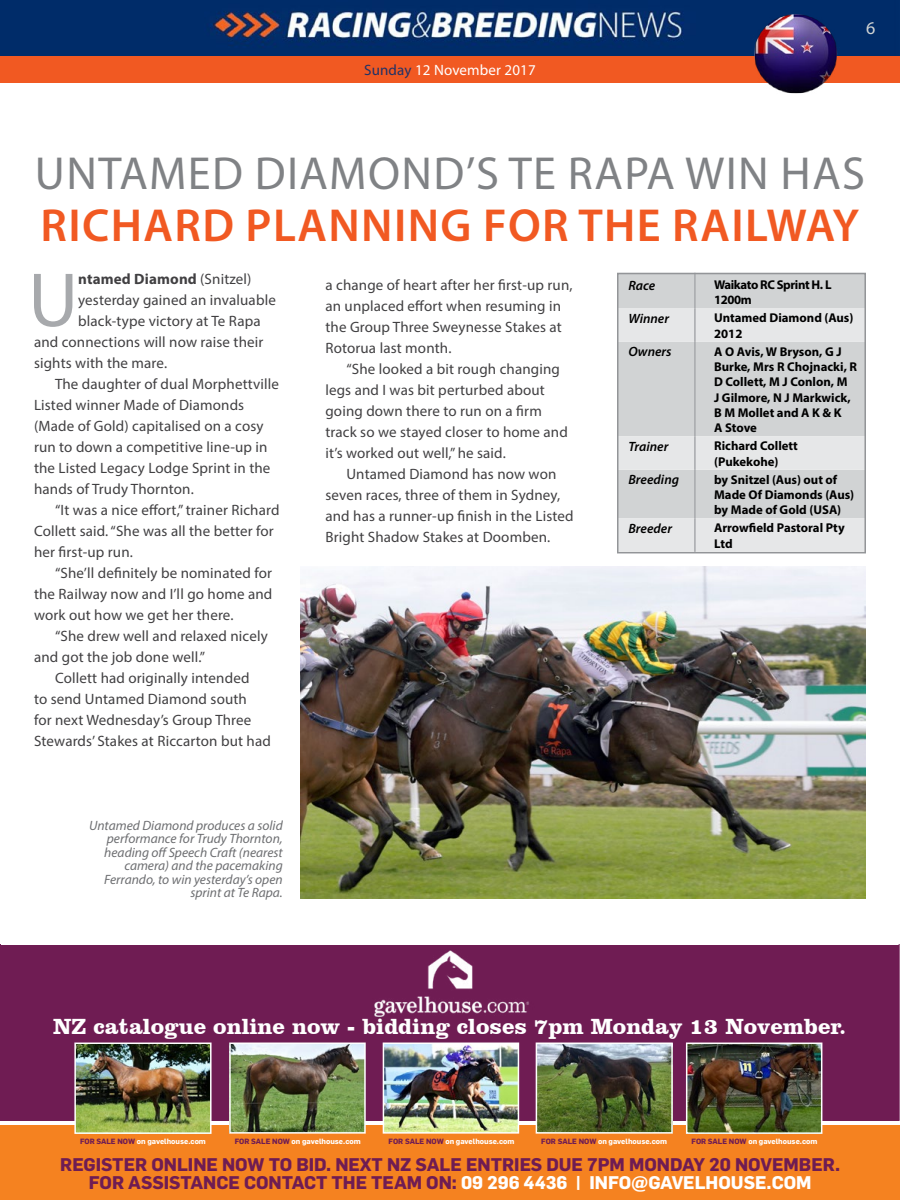
<style>
.page{position:relative;width:900px;height:1200px;background:#fff}
.page>*{position:absolute;margin:0;border:0;box-sizing:border-box;transform-origin:0 0}
.t1{font:77.25px "Myriad Pro";color:#a7a9ac}
.t2{font:46.5px "Myriad Pro";letter-spacing:.03em;color:#808285}
.t3{font:600 46.5px "Myriad Pro";letter-spacing:.03em;color:#f15922}
.t4{font:700 22.5px "Clarendon BT";color:#fff}
.t5{font:700 18px/18px "Flama";color:#6f1c53;text-align:center}
.t6{font:18px "Myriad Pro";color:#d1d4d4}
.t7{font:15px/21px "Myriad Pro";letter-spacing:.01em;color:#414042}
.t8{font:700 15px "Myriad Pro";letter-spacing:.01em;color:#414042}
.t9{font:15px "Myriad Pro";letter-spacing:.01em;color:#fff}
.t10{font:italic 13.5px/13.5px "Myriad Pro";color:#6d6e71;text-align:right}
.t11{font:italic 600 13.5px "Myriad Pro";color:#000}
.t12{font:700 12.75px/15.3px "Myriad Pro";color:#000}
.t13{font:700 12.75px/15.3px "Myriad Pro";letter-spacing:-.03em;color:#000}
.t14{font:700 7.5px "Flama";color:#fff}
.s1{color:#203267}
.s2{font-weight:400}
.s3{color:#6f1c53}
.s4{color:#fff}
</style>
<div class="page">
<div style="left:0;top:56px;width:900px;height:27px;background:#f15922"></div>
<img style="left:0;top:0;width:900px;height:56px">
<img style="left:300px;top:567px;width:566px;height:331px">
<img style="left:752px;top:12px;width:88px;height:82px">
<div style="left:620px;top:276px;width:243px;height:32px;background:#d1d3d4"></div>
<svg style="left:620px;top:308px;width:243px;height:242px;background:#d9dbdc"></svg>
<hr style="left:694px;top:273px;width:2px;height:35px;background:#a7a9ac">
<hr style="left:694px;top:308px;width:2px;height:34px;background:#a7a9ac">
<hr style="left:694px;top:342px;width:2px;height:94px;background:#a7a9ac">
<hr style="left:694px;top:436px;width:2px;height:34px;background:#a7a9ac">
<hr style="left:694px;top:470px;width:2px;height:48px;background:#a7a9ac">
<hr style="left:694px;top:518px;width:2px;height:34px;background:#a7a9ac">
<div style="left:617px;top:273px;width:249px;height:280px;border:2px solid #939598"></div>
<div style="left:0;top:945px;width:900px;height:176px;background:#6f1c53"></div>
<div style="left:0;top:1125px;width:900px;height:75px;background:#f58220"></div>
<img style="left:539px;top:1046px;width:131px;height:85px">
<div style="left:536px;top:1043px;width:137px;height:91px;border:2px solid #fff"></div>
<img style="left:386px;top:1046px;width:130px;height:85px">
<div style="left:383px;top:1043px;width:136px;height:91px;border:2px solid #fff"></div>
<img style="left:689px;top:1046px;width:130px;height:85px">
<div style="left:686px;top:1043px;width:136px;height:91px;border:2px solid #fff"></div>
<img style="left:77px;top:1046px;width:132px;height:85px">
<div style="left:74px;top:1043px;width:138px;height:91px;border:2px solid #fff"></div>
<img style="left:232px;top:1046px;width:131px;height:85px">
<div style="left:229px;top:1043px;width:137px;height:91px;border:2px solid #fff"></div>
<img style="left:324px;top:945px;width:252px;height:77px">
<p class="t9" style="left:364px;top:61px;width:173px"><span class="s1">Sunday</span> 12 November 2017</p>
<p class="t6" style="left:866px;top:17px;width:11px">6</p>
<h2 class="t2" style="left:35px;top:145px;width:832px">UNTAMED DIAMOND’S TE RAPA WIN HAS</h2>
<h2 class="t3" style="left:41px;top:196px;width:820px">RICHARD PLANNING FOR THE RAILWAY</h2>
<p class="t7" style="left:325px;top:275px;width:249px">a change of heart after her first-up run, an unplaced effort when resuming in the Group Three Sweynesse Stakes at<br>Rotorua last month.</p>
<p class="t7" style="left:325px;top:359px;width:244px;text-indent:21px">“She looked a bit rough changing legs and I was bit perturbed about going down there to run on a firm track so we stayed closer to home and it’s worked out well,” he said.</p>
<p class="t7" style="left:325px;top:464px;width:250px;text-indent:21px">Untamed Diamond has now won seven races, three of them in Sydney, and has a runner-up finish in the Listed Bright Shadow Stakes at Doomben.</p>
<h1 class="t1" style="left:28px;top:253px;width:52px">U</h1>
<p class="t8" style="left:78px;top:269px;width:175px">ntamed Diamond <span class="s2">(Snitzel)</span></p>
<p class="t11" style="left:629px;top:277px;width:28px">Race</p>
<p class="t13" style="left:714px;top:277px;width:119px">Waikato RC Sprint H. L<br>1200m</p>
<p class="t11" style="left:629px;top:310px;width:42px">Winner</p>
<p class="t12" style="left:714px;top:310px;width:141px">Untamed Diamond (Aus)<br>2012</p>
<p class="t11" style="left:629px;top:343px;width:45px">Owners</p>
<p class="t12" style="left:714px;top:343px;width:145px">A O Avis, W Bryson, G J<br>Burke, Mrs R Chojnacki, R<br>D Collett, M J Conlon, M<br>J Gilmore, N J Markwick,<br>B M Mollet and A K &amp; K<br>A Stove</p>
<p class="t11" style="left:629px;top:438px;width:41px">Trainer</p>
<p class="t12" style="left:714px;top:438px;width:85px">Richard Collett (Pukekohe)</p>
<p class="t11" style="left:629px;top:471px;width:52px">Breeding</p>
<p class="t12" style="left:714px;top:471px;width:142px">by Snitzel (Aus) out of<br>Made Of Diamonds (Aus) by Made of Gold (USA)</p>
<p class="t11" style="left:629px;top:520px;width:45px">Breeder</p>
<p class="t12" style="left:714px;top:520px;width:132px">Arrowfield Pastoral Pty<br>Ltd</p>
<p class="t7" style="left:78px;top:289px;width:199px">yesterday gained an invaluable</p>
<p class="t7" style="left:78px;top:310px;width:184px">black-type victory at Te Rapa</p>
<p class="t7" style="left:34px;top:331px;width:231px">and connections will now raise their</p>
<p class="t7" style="left:34px;top:352px;width:135px">sights with the mare.</p>
<p class="t7" style="left:55px;top:373px;width:225px">The daughter of dual Morphettville</p>
<p class="t7" style="left:34px;top:394px;width:212px">Listed winner Made of Diamonds</p>
<p class="t7" style="left:34px;top:415px;width:231px">(Made of Gold) capitalised on a cosy</p>
<p class="t7" style="left:34px;top:436px;width:235px">run to down a competitive line-up in</p>
<p class="t7" style="left:34px;top:457px;width:238px">the Listed Legacy Lodge Sprint in the</p>
<p class="t7" style="left:34px;top:478px;width:161px">hands of Trudy Thornton.</p>
<p class="t7" style="left:55px;top:499px;width:226px">“It was a nice effort,” trainer Richard</p>
<p class="t7" style="left:34px;top:520px;width:241px">Collett said. “She was all the better for</p>
<p class="t7" style="left:34px;top:541px;width:100px">her first-up run.</p>
<p class="t7" style="left:55px;top:562px;width:218px">“She’ll definitely be nominated for</p>
<p class="t7" style="left:34px;top:583px;width:240px">the Railway now and I’ll go home and</p>
<p class="t7" style="left:34px;top:604px;width:201px">work out how we get her there.</p>
<p class="t7" style="left:55px;top:625px;width:214px">“She drew well and relaxed nicely</p>
<p class="t7" style="left:34px;top:646px;width:173px">and got the job done well.”</p>
<p class="t7" style="left:55px;top:667px;width:196px">Collett had originally intended</p>
<p class="t7" style="left:34px;top:688px;width:214px">to send Untamed Diamond south</p>
<p class="t7" style="left:34px;top:709px;width:219px">for next Wednesday’s Group Three</p>
<p class="t7" style="left:34px;top:730px;width:238px">Stewards’ Stakes at Riccarton but had</p>
<p class="t10" style="left:89px;top:818px;width:195px">Untamed Diamond produces a solid performance for Trudy Thornton, heading off Speech Craft (nearest camera) and the pacemaking<br>Ferrando, to win yesterday’s open sprint at Te Rapa.</p>
<h3 class="t4" style="left:53px;top:1012px;width:795px">NZ catalogue online now - bidding closes 7pm Monday 13 November.</h3>
<p class="t14" style="left:80px;top:1136px;width:127px"><span class="s3">FOR SALE NOW</span> on gavelhouse.com</p>
<p class="t14" style="left:235px;top:1136px;width:127px"><span class="s3">FOR SALE NOW</span> on gavelhouse.com</p>
<p class="t14" style="left:389px;top:1136px;width:127px"><span class="s3">FOR SALE NOW</span> on gavelhouse.com</p>
<p class="t14" style="left:541px;top:1136px;width:127px"><span class="s3">FOR SALE NOW</span> on gavelhouse.com</p>
<p class="t14" style="left:692px;top:1136px;width:127px"><span class="s3">FOR SALE NOW</span> on gavelhouse.com</p>
<p class="t5" style="left:60px;top:1155px;width:781px">REGISTER ONLINE NOW TO BID. NEXT NZ SALE ENTRIES DUE 7PM MONDAY 20 NOVEMBER.<br>FOR ASSISTANCE CONTACT THE TEAM ON: <span class="s4">09 296 4436 | INFO@GAVELHOUSE.COM</span></p>
</div>
